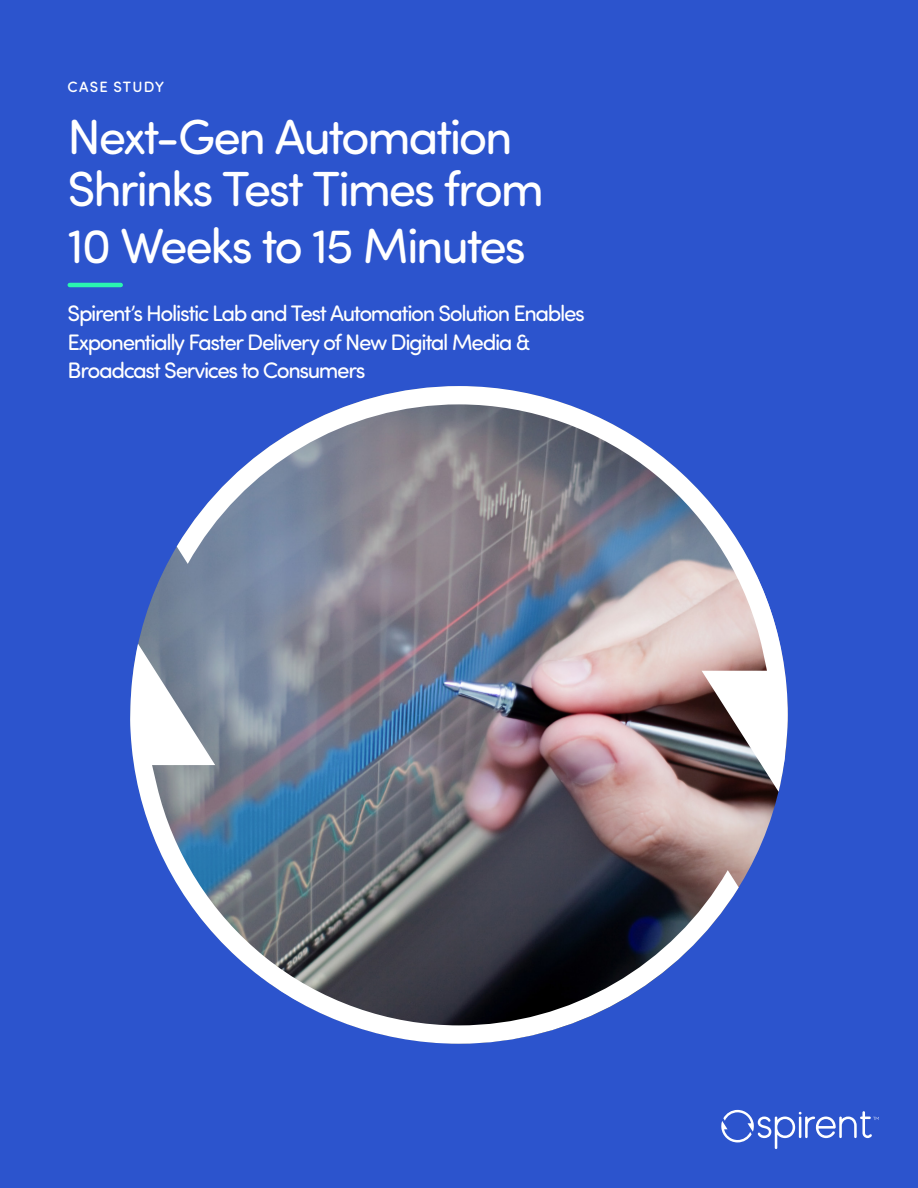
<style>
.page{position:relative;width:918px;height:1188px;background:#2c54cd}
.page>*{position:absolute;margin:0;border:0;box-sizing:border-box;transform-origin:0 0}
.Cover_Title{font:49.5px/52.5px "Sofia Pro Soft";letter-spacing:-.045em;color:#fff}
.Cover_Body_Text{font:22.5px/28.5px "Sofia Pro Soft";letter-spacing:-.06em;color:#fff}
.Kicker{font:500 15px "Sofia Pro Soft";letter-spacing:.075em;color:#fff}
</style>
<div class="page">
<img style="left:130px;top:644px;width:609px;height:400px">
<img style="left:177px;top:386px;width:611px;height:406px">
<svg style="left:70px;top:283px;width:53px;height:4px"></svg>
<svg style="left:721px;top:1110px;width:158px;height:39px"></svg>
<p class="Kicker" style="left:68px;top:76px;width:98px">CASE STUDY</p>
<p class="Cover_Title" style="left:67px;top:108px;width:478px">Next-Gen Automation<br>Shrinks Test Times from</p>
<p class="Cover_Title" style="left:67px;top:218px;width:460px">10 Weeks to 15 Minutes</p>
<p class="Cover_Body_Text" style="left:67px;top:298px;width:519px">Spirent’s Holistic Lab and Test Automation Solution Enables<br>Exponentially Faster Delivery of New Digital Media &amp;<br>Broadcast Services to Consumers</p>
</div>
